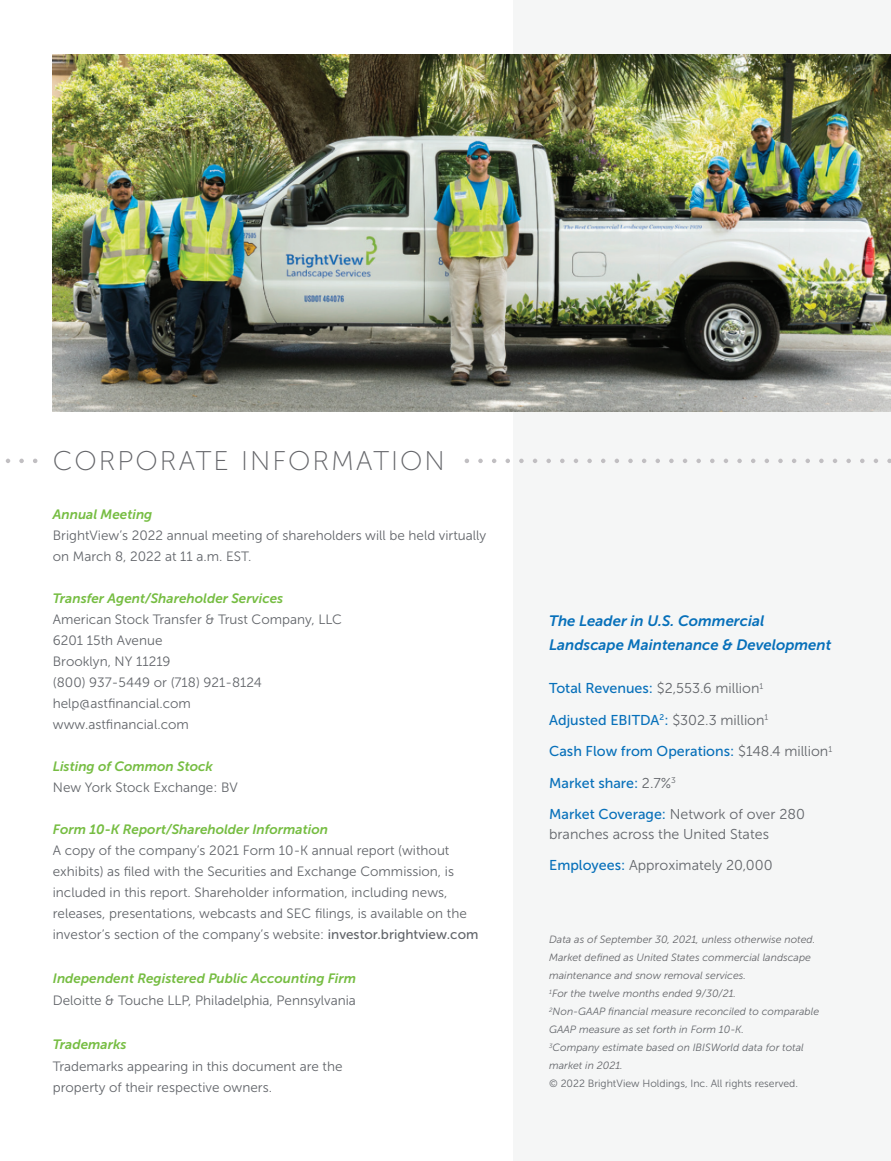
<style>
.page{position:relative;width:891px;height:1161px;background:#fff}
.page>*{position:absolute;margin:0;border:0;box-sizing:border-box;transform-origin:0 0}
.t1{font:27px "Museo Sans 100";letter-spacing:.075em;color:#646569}
.t2{font:italic 15px/24px "Museo Sans 700";color:#0770ba}
.t3{font:14.25px/19.5px "Museo Sans 300";color:#62656a}
.t4{font:14.25px "Museo Sans 500";color:#0770ba}
.t5{font:13.5px/21px "Museo Sans 300";color:#62656a}
.t6{font:italic 13.5px "Museo Sans 700";color:#76bd42}
.t7{font:italic 10.5px/18px "Museo Sans 300";color:#646569}
.s1{font-family:"Museo Sans 500"}
.s2{font-family:"Museo Sans 500";color:#0770ba}
.s3{font-family:"Museo Sans 300";color:#62656a}
.s4{color:#62656a}
.s5{font-style:normal;color:#62656a}
</style>
<div class="page">
<div style="left:513px;top:0;width:378px;height:1161px;background:#f5f6f6"></div>
<img style="left:53px;top:54px;width:838px;height:357px">
<svg style="left:519px;top:459px;width:372px;height:4px"></svg>
<svg style="left:478px;top:459px;width:32px;height:4px"></svg>
<svg style="left:465px;top:459px;width:4px;height:4px"></svg>
<svg style="left:5px;top:459px;width:19px;height:4px"></svg>
<svg style="left:33px;top:459px;width:4px;height:4px"></svg>
<h1 class="t1" style="left:53px;top:444px;width:393px">CORPORATE INFORMATION</h1>
<p class="t6" style="left:53px;top:510px;width:101px">Annual Meeting</p>
<p class="t5" style="left:53px;top:526px;width:435px">BrightView’s 2022 annual meeting of shareholders will be held virtually on March 8, 2022 at 11 a.m. EST.</p>
<p class="t6" style="left:53px;top:594px;width:232px">Transfer Agent/Shareholder Services</p>
<p class="t5" style="left:53px;top:610px;width:291px">American Stock Transfer &amp; Trust Company, LLC<br>6201 15th Avenue<br>Brooklyn, NY 11219<br>(800) 937-5449 or (718) 921-8124 help@astfinancial.com<br>www.astfinancial.com</p>
<p class="t6" style="left:53px;top:762px;width:162px">Listing of Common Stock</p>
<p class="t5" style="left:53px;top:778px;width:186px">New York Stock Exchange: BV</p>
<p class="t6" style="left:53px;top:825px;width:277px">Form 10-K Report/Shareholder Information</p>
<p class="t5" style="left:53px;top:841px;width:427px">A copy of the company’s 2021 Form 10-K annual report (without exhibits) as filed with the Securities and Exchange Commission, is included in this report. Shareholder information, including news, releases, presentations, webcasts and SEC filings, is available on the investor’s section of the company’s website: <span class="s1">investor.brightview.com</span></p>
<p class="t6" style="left:53px;top:973px;width:305px">Independent Registered Public Accounting Firm</p>
<p class="t5" style="left:53px;top:991px;width:305px">Deloitte &amp; Touche LLP, Philadelphia, Pennsylvania</p>
<p class="t6" style="left:53px;top:1039px;width:75px">Trademarks</p>
<p class="t5" style="left:53px;top:1057px;width:291px">Trademarks appearing in this document are the property of their respective owners.</p>
<p class="t2" style="left:549px;top:610px;width:284px">The Leader in U.S. Commercial<br>Landscape Maintenance &amp; Development</p>
<p class="t3" style="left:549px;top:680px;width:216px"><span class="s2">Total Revenues:</span> $2,553.6 million<sup>1</sup></p>
<p class="t4" style="left:549px;top:715px;width:221px">Adjusted EBITDA<sup>2</sup>: <span class="s3">$302.3 million</span><sup>1</sup></p>
<p class="t4" style="left:549px;top:746px;width:285px">Cash Flow from Operations: <span class="s3">$148.4 million</span><sup>1</sup></p>
<p class="t4" style="left:549px;top:778px;width:128px">Market share: <span class="s3">2.7%</span><sup>3</sup></p>
<p class="t3" style="left:549px;top:806px;width:257px"><span class="s2">Market Coverage:</span> Network of over 280 branches across the United States</p>
<p class="t3" style="left:549px;top:857px;width:225px"><span class="s2">Employees:</span> Approximately 20,000</p>
<p class="t7" style="left:549px;top:931px;width:272px">Data as of September 30, 2021, unless otherwise noted.<br>Market defined as United States commercial landscape maintenance and snow removal services.<br><sup>1</sup>For the twelve months ended 9/30/21.<br><sup>2</sup><span class="s4">Non-GAAP financial measure reconciled to comparable GAAP measure as set forth in Form 10-K.<br></span><sup>3</sup><span class="s4">Company estimate based on IBISWorld data for total marke</span>t in 2021.<br><span class="s5">© 2022 BrightView Holdings, Inc. All rights reserved.</span></p>
</div>
